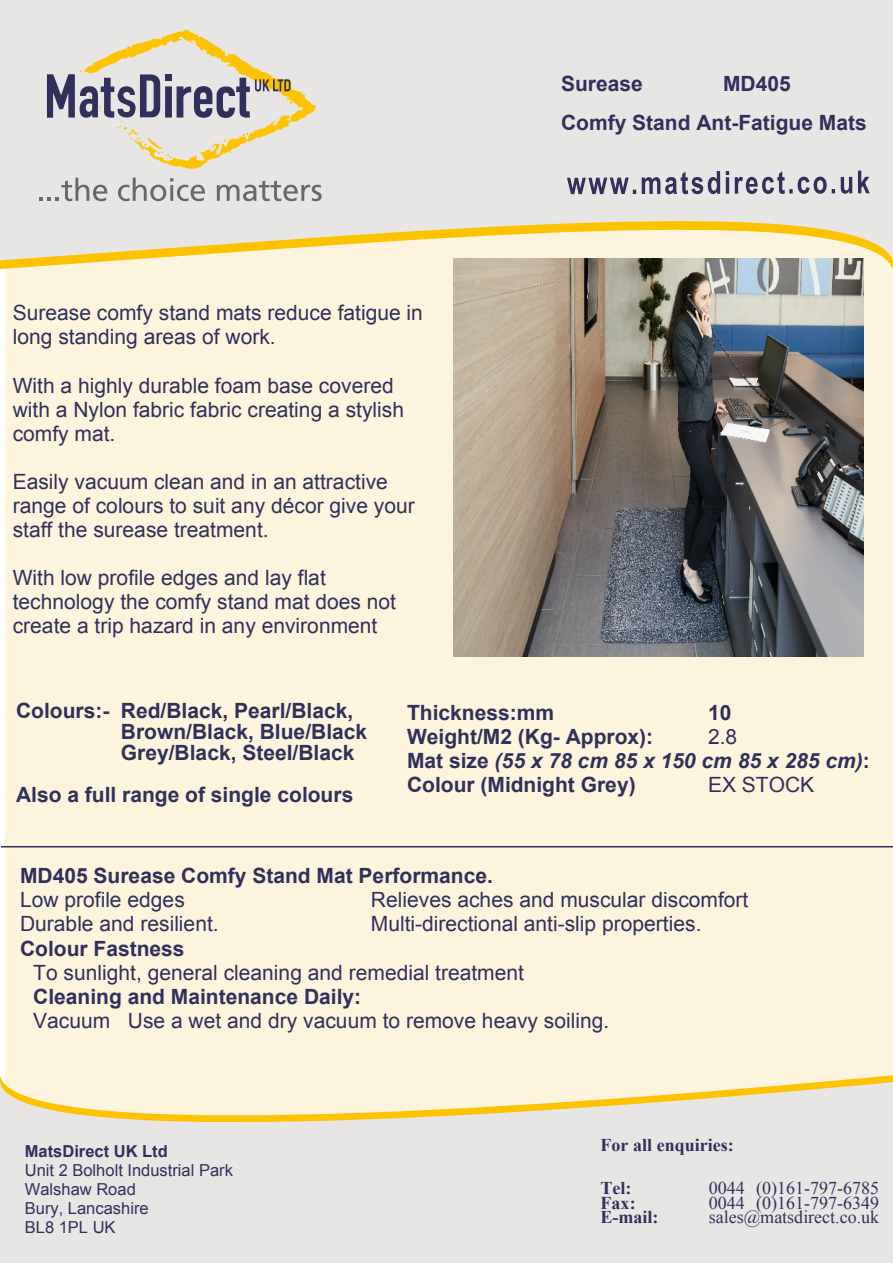
<style>
.page{position:relative;width:893px;height:1263px;background:#fff}
.page>*{position:absolute;margin:0;border:0;box-sizing:border-box;transform-origin:0 0}
.t1{font:21px/24.2px "Arial";color:#31305c}
.t2{font:700 21px/24.2px "Arial";color:#31305c}
.t3{font:18px "Times New Roman";color:#31305c}
.t4{font:700 18px "Times New Roman";color:#31305c}
.t5{font:16.5px/18.9px "Arial";color:#31305c}
.t6{font:700 16.5px "Arial";color:#31305c}
.s1{font-weight:400}
.s2{font-style:italic}
</style>
<div class="page">
<div style="left:5px;top:212px;width:888px;height:1051px;background:#fcf4dc"></div>
<svg style="left:0;top:0;width:893px;height:260px;background:#e9e5da"></svg>
<svg style="left:39px;top:178px;width:68px;height:23px;background:#c7c7c5"></svg>
<svg style="left:118px;top:178px;width:87px;height:23px;background:#c2c1bf"></svg>
<svg style="left:217px;top:180px;width:105px;height:21px;background:#bdbcbb"></svg>
<svg style="left:47px;top:29px;width:269px;height:140px;background:#d4cdbd"></svg>
<svg style="left:0;top:1082px;width:893px;height:181px;background:#eae6db"></svg>
<hr style="left:1px;top:846px;width:892px;height:1px;background:#31305c">
<svg style="left:567px;top:178px;width:69px;height:16px"></svg>
<svg style="left:642px;top:171px;width:78px;height:23px;background:#a1a0af"></svg>
<svg style="left:726px;top:171px;width:3px;height:4px"></svg>
<hr style="left:726px;top:177px;width:3px;height:17px;background:#31305c">
<svg style="left:735px;top:171px;width:100px;height:23px;background:#b2b1bc"></svg>
<svg style="left:841px;top:177px;width:11px;height:17px"></svg>
<svg style="left:858px;top:171px;width:12px;height:22px"></svg>
<img style="left:453px;top:258px;width:410px;height:398px">
<p class="t1" style="left:13px;top:303px;width:412px">Surease comfy stand mats reduce fatigue in long standing areas of work.</p>
<p class="t1" style="left:13px;top:375px;width:393px">With a highly durable foam base covered with a Nylon fabric fabric creating a stylish comfy mat.</p>
<p class="t1" style="left:13px;top:471px;width:404px">Easily vacuum clean and in an attractive range of colours to suit any décor give your staff the surease treatment.</p>
<p class="t1" style="left:13px;top:568px;width:385px">With low profile edges and lay flat technology the comfy stand mat does not create a trip hazard in any environment</p>
<p class="t2" style="left:561px;top:74px;width:83px">Surease</p>
<p class="t2" style="left:561px;top:66px;width:307px;line-height:39.2px;text-indent:162px">MD405<br>Comfy Stand Ant-Fatigue Mats</p>
<p class="t2" style="left:121px;top:702px;width:248px;line-height:21px;text-indent:-105px">Colours:- Red/Black, Pearl/Black,<br>Brown/Black, Blue/Black<br>Grey/Black, Steel/Black</p>
<p class="t2" style="left:16px;top:785px;width:339px">Also a full range of single colours</p>
<p class="t2" style="left:407px;top:702px;width:149px">Thickness:mm</p>
<p class="t2" style="left:708px;top:702px;width:25px">10</p>
<p class="t2" style="left:407px;top:726px;width:248px">Weight/M2 (Kg- Approx):</p>
<p class="t2" style="left:407px;top:726px;width:464px;text-indent:301px"><span class="s1">2.8<br></span>Mat size <span class="s2">(55 x 78 cm 85 x 150 cm 85 x 285 cm)</span>:<br>Colour (Midnight Grey)</p>
<p class="t1" style="left:708px;top:775px;width:108px">EX STOCK</p>
<p class="t2" style="left:20px;top:866px;width:474px">MD405 Surease Comfy Stand Mat Performance.</p>
<p class="t1" style="left:20px;top:890px;width:166px">Low profile edges</p>
<p class="t1" style="left:371px;top:890px;width:379px">Relieves aches and muscular discomfort</p>
<p class="t1" style="left:20px;top:914px;width:200px">Durable and resilient.</p>
<p class="t1" style="left:371px;top:914px;width:332px">Multi-directional anti-slip properties.</p>
<p class="t2" style="left:20px;top:938px;width:166px">Colour Fastness</p>
<p class="t1" style="left:33px;top:962px;width:492px">To sunlight, general cleaning and remedial treatment</p>
<p class="t2" style="left:33px;top:986px;width:330px">Cleaning and Maintenance Daily:</p>
<p class="t1" style="left:33px;top:1010px;width:578px">Vacuum Use a wet and dry vacuum to remove heavy soiling.</p>
<p class="t6" style="left:25px;top:1145px;width:144px">MatsDirect UK Ltd</p>
<p class="t5" style="left:25px;top:1163px;width:210px">Unit 2 Bolholt Industrial Park<br>Walshaw Road<br>Bury, Lancashire<br>BL8 1PL UK</p>
<p class="t4" style="left:601px;top:1139px;width:135px">For all enquiries:</p>
<p class="t4" style="left:601px;top:1182px;width:32px">Tel:</p>
<p class="t3" style="left:709px;top:1182px;width:172px">0044 (0)161-797-6785</p>
<p class="t4" style="left:601px;top:1196px;width:37px">Fax:</p>
<p class="t3" style="left:709px;top:1196px;width:172px">0044 (0)161-797-6349</p>
<p class="t4" style="left:601px;top:1211px;width:59px">E-mail:</p>
<p class="t3" style="left:709px;top:1210px;width:172px">sales@matsdirect.co.uk</p>
</div>
